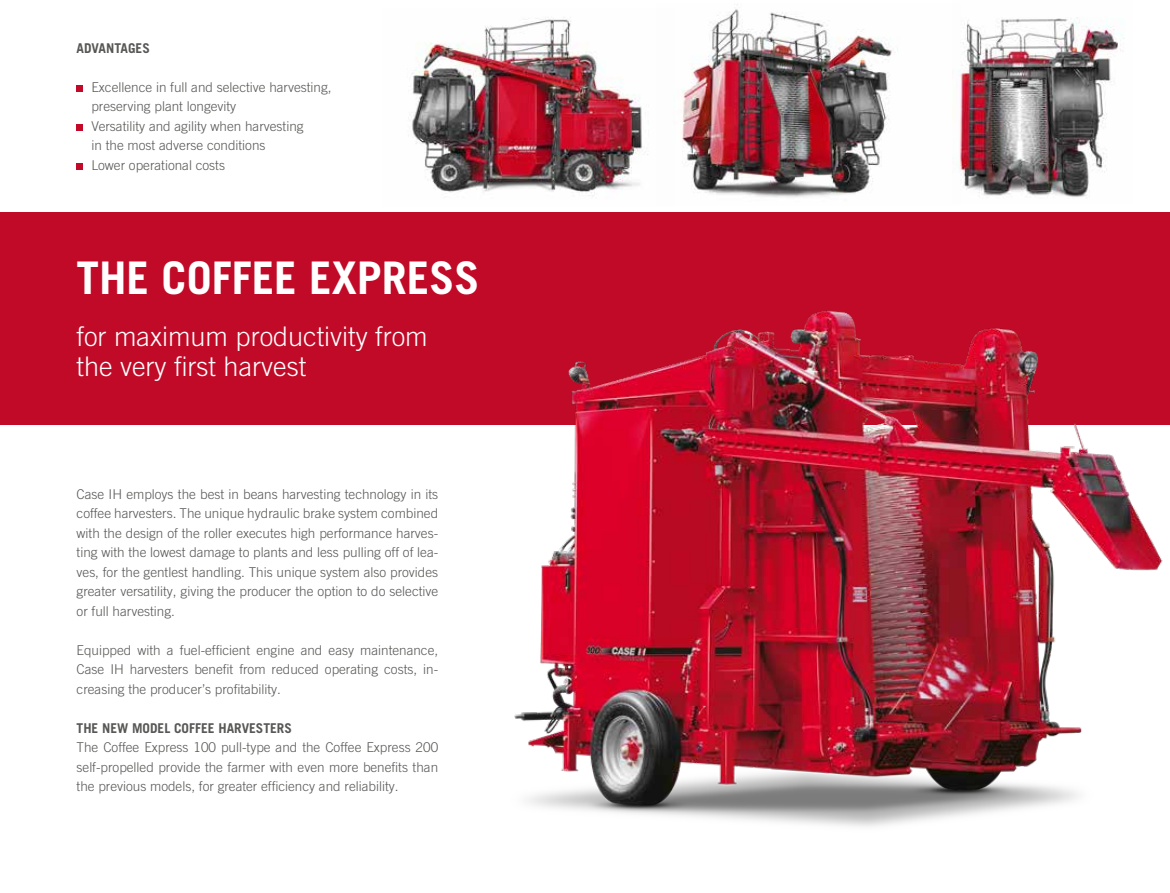
<style>
.page{position:relative;width:1170px;height:893px;background:#fff}
.page>*{position:absolute;margin:0;border:0;box-sizing:border-box;transform-origin:0 0}
.t1{font:700 45px "Trade Gothic LT Pro";color:#fff}
.t2{font:300 27px/30px "Trade Gothic LT Pro";color:#fff}
.t3{font:300 13.5px/19.5px "Trade Gothic LT Pro";color:#575756;text-align:justify}
.t4{font:700 13.5px "Trade Gothic LT Pro";color:#575756}
</style>
<div class="page">
<img style="left:408px;top:18px;width:240px;height:152px">
<img style="left:960px;top:17px;width:164px;height:153px">
<div style="left:0;top:213px;width:1169px;height:212px;background:#c10a27"></div>
<img style="left:681px;top:9px;width:279px;height:161px">
<div style="left:77px;top:85px;width:6px;height:7px;background:#c10a27"></div>
<div style="left:77px;top:124px;width:6px;height:7px;background:#c10a27"></div>
<div style="left:77px;top:163px;width:6px;height:7px;background:#c10a27"></div>
<img style="left:395px;top:170px;width:774px;height:657px">
<p class="t4" style="left:77px;top:40px;width:75px">ADVANTAGES</p>
<p class="t3" style="left:91px;top:77px;width:242px;text-align:left">Excellence in full and selective harvesting, preserving plant longevity<br>Versatility and agility when harvesting<br>in the most adverse conditions<br>Lower operational costs</p>
<h1 class="t1" style="left:77px;top:251px;width:404px">THE COFFEE EXPRESS</h1>
<h2 class="t2" style="left:77px;top:321px;width:352px">for maximum productivity from the very first harvest</h2>
<p class="t3" style="left:77px;top:484px;width:363px">Case IH employs the best in beans harvesting technology in its coffee harvesters. The unique hydraulic brake system combined with the design of the roller executes high performance harves&shy;ting with the lowest damage to plants and less pulling off of lea&shy;ves, for the gentlest handling. This unique system also provides greater versatility, giving the producer the option to do selective or full harvesting.</p>
<p class="t3" style="left:77px;top:640px;width:363px">Equipped with a fuel-efficient engine and easy maintenance, Case IH harvesters benefit from reduced operating costs, in&shy;creasing the producer’s profitability.</p>
<p class="t4" style="left:77px;top:720px;width:217px">THE NEW MODEL COFFEE HARVESTERS</p>
<p class="t3" style="left:77px;top:737px;width:363px">The Coffee Express 100 pull-type and the Coffee Express 200 self-propelled provide the farmer with even more benefits than the previous models, for greater efficiency and reliability.</p>
</div>
